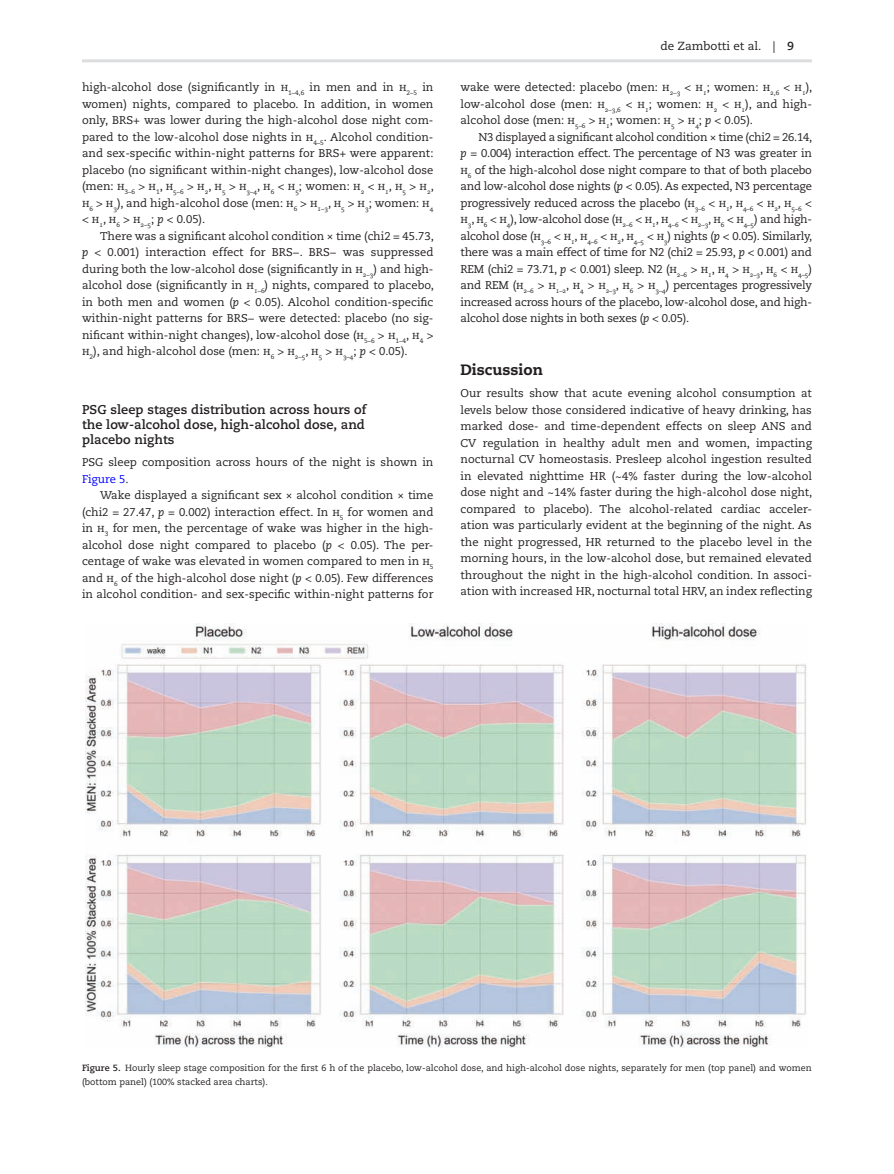
<style>
.page{position:relative;width:894px;height:1174px;background:#fff}
.page>*{position:absolute;margin:0;border:0;box-sizing:border-box;transform-origin:0 0}
.t1{font:800 15px "Caecilia LT Std";color:#231f20}
.t2{font:700 12.75px/15px "Caecilia LT Std";letter-spacing:.005em;color:#231f20;text-align:justify}
.t3{font:11.7px "Caecilia LT Std";color:#231f20}
.t4{font:11.25px/16.5px "Caecilia LT Std";color:#231f20;text-align:justify}
.t5{font:9px/13.5px "Caecilia LT Std";color:#231f20}
.s1{font-style:italic}
.s2{font-family:"Gandhari Unicode"}
.s3{color:#00f}
.s4{font-weight:700}
</style>
<div class="page">
<hr style="left:82px;top:59px;width:729px;height:3px;background:#dcdddf">
<img style="left:86px;top:624px;width:721px;height:423px">
<p class="t4" style="left:82px;top:79px;width:353px">high-alcohol dose (significantly in h<sub>1–4,6</sub> in men and in h<sub>2–5</sub> in women) nights, compared to placebo. In addition, in women only, BRS+ was lower during the high-alcohol dose night com&shy;pared to the low-alcohol dose nights in h<sub>4–5</sub>. Alcohol condition&shy;and sex-specific within-night patterns for BRS+ were apparent: placebo (no significant within-night changes), low-alcohol dose (men: h<sub>3–6</sub> &gt; h<sub>1</sub>, h<sub>5–6</sub> &gt; h<sub>2</sub>, h<sub>5</sub> &gt; h<sub>3–4</sub>, h<sub>6</sub> &lt; h<sub>5</sub>; women: h<sub>2</sub> &lt; h<sub>1</sub>, h<sub>5</sub> &gt; h<sub>2</sub>, h<sub>6</sub> &gt; h<sub>3</sub>), and high-alcohol dose (men: h<sub>6</sub> &gt; h<sub>1–3</sub>, h<sub>5</sub> &gt; h<sub>3</sub>; women: h<sub>4 </sub>&lt; h<sub>1</sub>, h<sub>6</sub> &gt; h<sub>2–5</sub>; <span class="s1">p</span> &lt; 0.05).</p>
<p class="t4" style="left:82px;top:228px;width:353px;text-indent:18px">There was a significant alcohol condition <span class="s2">×</span> time (chi2 = 45.73, <span class="s1">p</span> &lt; 0.001) interaction effect for BRS−. BRS− was suppressed during both the low-alcohol dose (significantly in h<sub>2–3</sub>) and high&shy;alcohol dose (significantly in h<sub>1–6</sub>) nights, compared to placebo, in both men and women (<span class="s1">p</span> &lt; 0.05). Alcohol condition-specific within-night patterns for BRS− were detected: placebo (no sig&shy;nificant within-night changes), low-alcohol dose (h<sub>5–6</sub> &gt; h<sub>1–4</sub>, h<sub>4</sub> &gt; h<sub>2</sub>), and high-alcohol dose (men: h<sub>6</sub> &gt; h<sub>2–5</sub>, h<sub>5</sub> &gt; h<sub>3–4</sub>; <span class="s1">p</span> &lt; 0.05).</p>
<p class="t2" style="left:82px;top:402px;width:286px">PSG sleep stages distribution across hours of the low-alcohol dose, high-alcohol dose, and placebo nights</p>
<p class="t4" style="left:82px;top:454px;width:353px">PSG sleep composition across hours of the night is shown in<br><span class="s3">Figure 5</span>.</p>
<p class="t4" style="left:82px;top:487px;width:353px;text-indent:18px">Wake displayed a significant sex <span class="s2">×</span> alcohol condition <span class="s2">×</span> time (chi2 = 27.47, <span class="s1">p</span> = 0.002) interaction effect. In h<sub>5</sub> for women and in h<sub>3</sub> for men, the percentage of wake was higher in the high&shy;alcohol dose night compared to placebo (<span class="s1">p</span> &lt; 0.05). The per&shy;centage of wake was elevated in women compared to men in h<sub>5 </sub>and h<sub>6</sub> of the high-alcohol dose night (<span class="s1">p</span> &lt; 0.05). Few differences in alcohol condition- and sex-specific within-night patterns for</p>
<p class="t3" style="left:660px;top:40px;width:135px">de Zambotti et al. | <span class="s4">9</span></p>
<p class="t4" style="left:460px;top:79px;width:353px">wake were detected: placebo (men: h<sub>2–3</sub> &lt; h<sub>1</sub>; women: h<sub>2,6</sub> &lt; h<sub>1</sub>), low-alcohol dose (men: h<sub>2–3,6</sub> &lt; h<sub>1</sub>; women: h<sub>2</sub> &lt; h<sub>1</sub>), and high&shy;alcohol dose (men: h<sub>5–6</sub> &gt; h<sub>1</sub>; women: h<sub>5</sub> &gt; h<sub>4</sub>; <span class="s1">p</span> &lt; 0.05).</p>
<p class="t4" style="left:460px;top:129px;width:353px;text-indent:18px">N3 displayed a significant alcohol condition <span class="s2">×</span> time (chi2 = 26.14, <span class="s1">p</span> = 0.004) interaction effect. The percentage of N3 was greater in h<sub>6</sub> of the high-alcohol dose night compare to that of both placebo and low-alcohol dose nights (<span class="s1">p</span> &lt; 0.05). As expected, N3 percentage progressively reduced across the placebo (h<sub>3–6</sub> &lt; h<sub>1</sub>, h<sub>4–6</sub> &lt; h<sub>2</sub>, h<sub>5–6</sub> &lt; h<sub>3</sub>, h<sub>6</sub> &lt; h<sub>4</sub>), low-alcohol dose (h<sub>2–6</sub> &lt; h<sub>1</sub>, h<sub>4–6</sub> &lt; h<sub>2–3</sub>, h<sub>6</sub> &lt; h<sub>4–5</sub>) and high&shy;alcohol dose (h<sub>3–6</sub> &lt; h<sub>1</sub>, h<sub>4–6</sub> &lt; h<sub>2</sub>, h<sub>4–5</sub> &lt; h<sub>3</sub>) nights (<span class="s1">p</span> &lt; 0.05). Similarly, there was a main effect of time for N2 (chi2 = 25.93, <span class="s1">p</span> &lt; 0.001) and REM (chi2 = 73.71, <span class="s1">p</span> &lt; 0.001) sleep. N2 (h<sub>2–6</sub> &gt; h<sub>1</sub>, h<sub>4</sub> &gt; h<sub>2–3</sub>, h<sub>6</sub> &lt; h<sub>4–5</sub>) and REM (h<sub>2–6</sub> &gt; h<sub>1–2</sub>, h<sub>4</sub> &gt; h<sub>2–3</sub>, h<sub>6</sub> &gt; h<sub>3–4</sub>) percentages progressively increased across hours of the placebo, low-alcohol dose, and high&shy;alcohol dose nights in both sexes (<span class="s1">p</span> &lt; 0.05).</p>
<h1 class="t1" style="left:460px;top:360px;width:84px">Discussion</h1>
<p class="t4" style="left:460px;top:385px;width:353px">Our results show that acute evening alcohol consumption at levels below those considered indicative of heavy drinking, has marked dose- and time-dependent effects on sleep ANS and CV regulation in healthy adult men and women, impacting nocturnal CV homeostasis. Presleep alcohol ingestion resulted in elevated nighttime HR (~4% faster during the low-alcohol dose night and ~14% faster during the high-alcohol dose night, compared to placebo). The alcohol-related cardiac acceler&shy;ation was particularly evident at the beginning of the night. As the night progressed, HR returned to the placebo level in the morning hours, in the low-alcohol dose, but remained elevated throughout the night in the high-alcohol condition. In associ&shy;ation with increased HR, nocturnal total HRV, an index reflecting</p>
<p class="t5" style="left:82px;top:1061px;width:731px"><span class="s4">Figure 5.</span> Hourly sleep stage composition for the first 6 h of the placebo, low-alcohol dose, and high-alcohol dose nights, separately for men (top panel) and women (bottom panel) (100% stacked area charts).</p>
</div>
